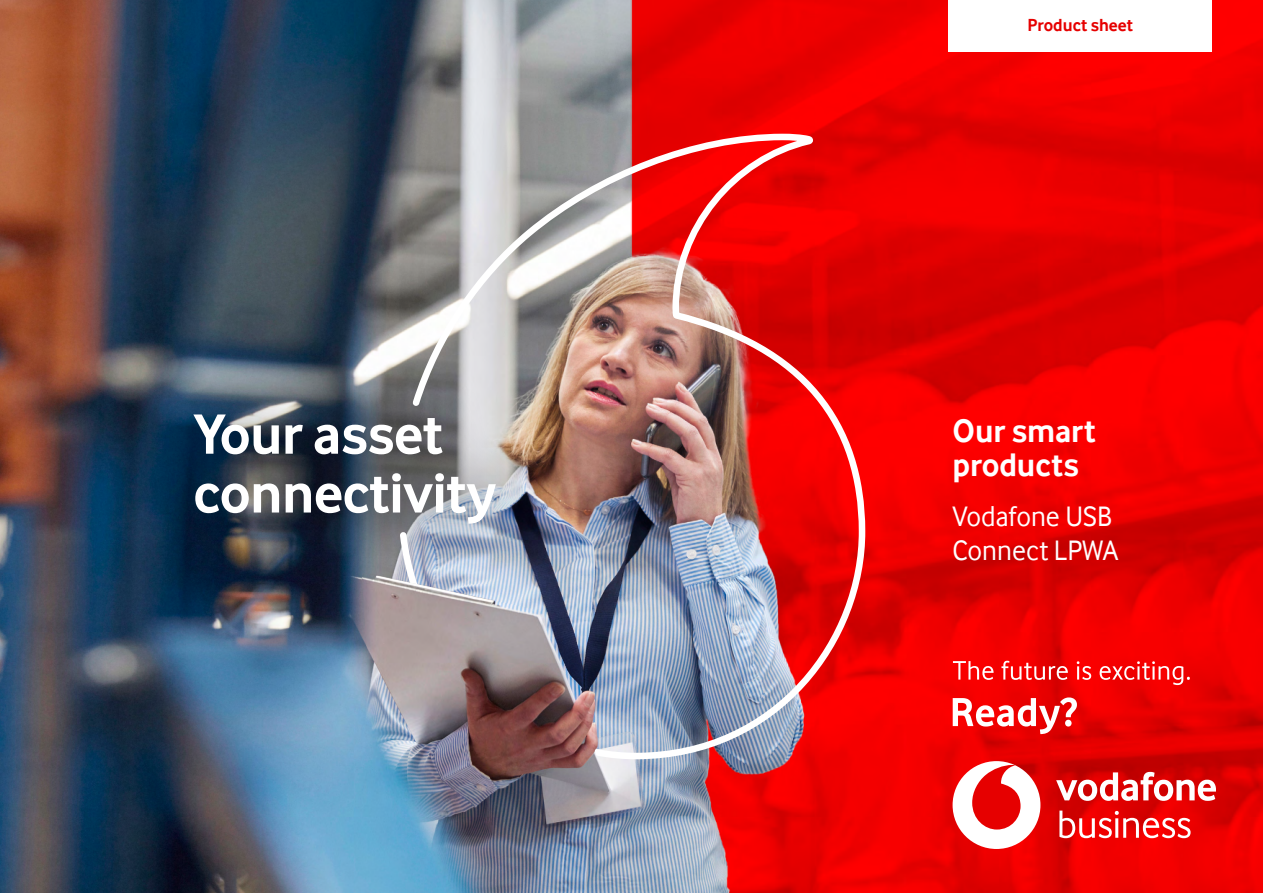
<style>
.page{position:relative;width:1263px;height:893px;background:#fff}
.page>*{position:absolute;margin:0;border:0;box-sizing:border-box;transform-origin:0 0}
.t1{font:700 58.8px/58.8px "Vodafone Rg";letter-spacing:-.01em;color:#fff}
.t2{font:700 33.6px/33.6px "Vodafone Rg";letter-spacing:-.005em;color:#fff}
.t3{font:28.95px/33.6px "Vodafone Rg";color:#fff}
.t4{font:700 18px "Vodafone Rg";color:#e60000}
</style>
<div class="page">
<img style="left:0;top:0;width:1263px;height:893px">
<div style="left:146px;top:366px;width:397px;height:205px;background:#000;opacity:.74"></div>
<div style="left:952px;top:761px;width:88px;height:88px;background:#fff;border-radius:50%"></div>
<svg style="left:972px;top:765px;width:48px;height:65px"></svg>
<svg style="left:1056px;top:772px;width:160px;height:29px"></svg>
<svg style="left:1059px;top:811px;width:131px;height:27px"></svg>
<svg style="left:953px;top:661px;width:40px;height:19px"></svg>
<svg style="left:1001px;top:661px;width:67px;height:19px"></svg>
<svg style="left:1077px;top:661px;width:14px;height:19px"></svg>
<svg style="left:1099px;top:661px;width:91px;height:24px"></svg>
<svg style="left:953px;top:697px;width:124px;height:37px"></svg>
<img style="left:396px;top:130px;width:473px;height:763px">
<img style="left:361px;top:572px;width:244px;height:209px">
<div style="left:949px;top:0;width:263px;height:51px;background:#fff"></div>
<p class="t4" style="left:1015px;top:15px;width:133px">Product brochure</p>
<p class="t4" style="left:1028px;top:15px;width:107px">Product sheet</p>
<h1 class="t1" style="left:193px;top:404px;width:304px">Your asset connectivity</h1>
<h2 class="t2" style="left:952px;top:414px;width:145px">Our smart products</h2>
<h3 class="t3" style="left:952px;top:500px;width:167px">Vodafone USB<br>Connect LPWA</h3>
</div>
